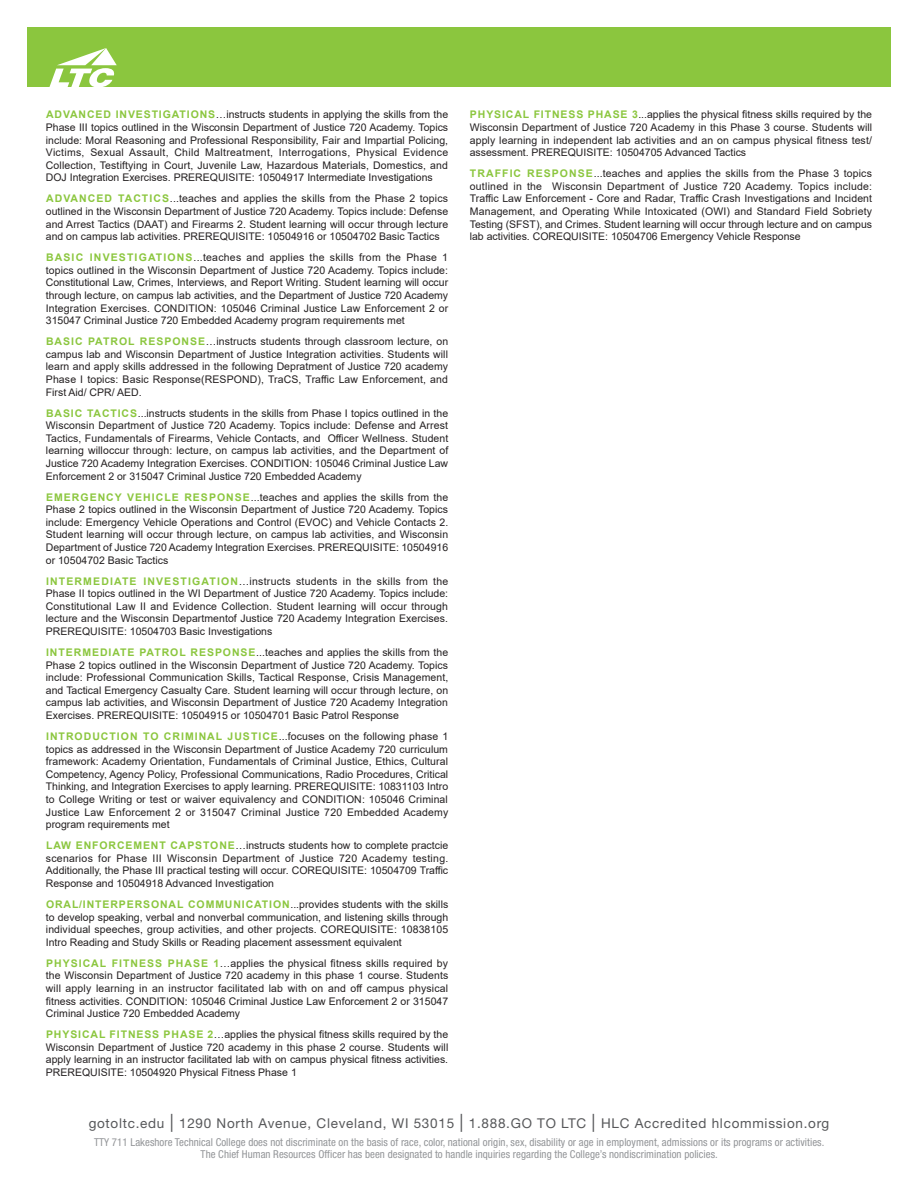
<style>
.page{position:relative;width:918px;height:1188px;background:#fff}
.page>*{position:absolute;margin:0;border:0;box-sizing:border-box;transform-origin:0 0}
.t1{font:13.5px "Helvetica Neue";letter-spacing:.055em;color:#57585a}
.t2{font:condensed 10.8px/12px "Helvetica Neue";letter-spacing:.005em;color:#939598;text-align:center}
.t3{font:10.5px/12.6px "Arial";color:#231f20;text-align:justify}
.s1{font-weight:700;color:#8bc63e}
.s2{font-size:18px}
</style>
<div class="page">
<div style="left:27px;top:27px;width:864px;height:60px;background:#8bc63e"></div>
<svg style="left:49px;top:48px;width:68px;height:39px"></svg>
<p class="t3" style="left:46px;top:108px;width:404px"><span class="s1">ADVANCED INVESTIGATIONS</span>…instructs students in applying the skills from the Phase III topics outlined in the Wisconsin Department of Justice 720 Academy. Topics include: Moral Reasoning and Professional Responsibility, Fair and Impartial Policing, Victims, Sexual Assault, Child Maltreatment, Interrogations, Physical Evidence Collection, Testiftying in Court, Juvenile Law, Hazardous Materials, Domestics, and DOJ Integration Exercises. PREREQUISITE: 10504917 Intermediate Investigations</p>
<p class="t3" style="left:46px;top:192px;width:404px"><span class="s1">ADVANCED TACTICS</span>...teaches and applies the skills from the Phase 2 topics outlined in the Wisconsin Department of Justice 720 Academy. Topics include: Defense and Arrest Tactics (DAAT) and Firearms 2. Student learning will occur through lecture and on campus lab activities. PREREQUISITE: 10504916 or 10504702 Basic Tactics</p>
<p class="t3" style="left:46px;top:251px;width:404px"><span class="s1">BASIC INVESTIGATIONS</span>...teaches and applies the skills from the Phase 1 topics outlined in the Wisconsin Department of Justice 720 Academy. Topics include:<br>Constitutional Law, Crimes, Interviews, and Report Writing. Student learning will occur through lecture, on campus lab activities, and the Department of Justice 720 Academy Integration Exercises. CONDITION: 105046 Criminal Justice Law Enforcement 2 or 315047 Criminal Justice 720 Embedded Academy program requirements met</p>
<p class="t3" style="left:46px;top:335px;width:404px"><span class="s1">BASIC PATROL RESPONSE</span>…instructs students through classroom lecture, on campus lab and Wisconsin Department of Justice Integration activities. Students will learn and apply skills addressed in the following Depratment of Justice 720 academy Phase I topics: Basic Response(RESPOND), TraCS, Traffic Law Enforcement, and First Aid/ CPR/ AED.</p>
<p class="t3" style="left:46px;top:406px;width:404px"><span class="s1">BASIC TACTICS</span>...instructs students in the skills from Phase I topics outlined in the Wisconsin Department of Justice 720 Academy. Topics include: Defense and Arrest Tactics, Fundamentals of Firearms, Vehicle Contacts, and Officer Wellness. Student learning willoccur through: lecture, on campus lab activities, and the Department of Justice 720 Academy Integration Exercises. CONDITION: 105046 Criminal Justice Law Enforcement 2 or 315047 Criminal Justice 720 Embedded Academy</p>
<p class="t3" style="left:46px;top:490px;width:404px"><span class="s1">EMERGENCY VEHICLE RESPONSE</span>...teaches and applies the skills from the Phase 2 topics outlined in the Wisconsin Department of Justice 720 Academy. Topics include: Emergency Vehicle Operations and Control (EVOC) and Vehicle Contacts 2.<br>Student learning will occur through lecture, on campus lab activities, and Wisconsin Department of Justice 720 Academy Integration Exercises. PREREQUISITE: 10504916 or 10504702 Basic Tactics</p>
<p class="t3" style="left:46px;top:574px;width:404px"><span class="s1">INTERMEDIATE INVESTIGATION</span>…instructs students in the skills from the Phase II topics outlined in the WI Department of Justice 720 Academy. Topics include:<br>Constitutional Law II and Evidence Collection. Student learning will occur through lecture and the Wisconsin Departmentof Justice 720 Academy Integration Exercises.<br>PREREQUISITE: 10504703 Basic Investigations</p>
<p class="t3" style="left:46px;top:646px;width:404px"><span class="s1">INTERMEDIATE PATROL RESPONSE</span>...teaches and applies the skills from the Phase 2 topics outlined in the Wisconsin Department of Justice 720 Academy. Topics include: Professional Communication Skills, Tactical Response, Crisis Management, and Tactical Emergency Casualty Care. Student learning will occur through lecture, on campus lab activities, and Wisconsin Department of Justice 720 Academy Integration Exercises. PREREQUISITE: 10504915 or 10504701 Basic Patrol Response</p>
<p class="t3" style="left:46px;top:730px;width:404px"><span class="s1">INTRODUCTION TO CRIMINAL JUSTICE</span>...focuses on the following phase 1 topics as addressed in the Wisconsin Department of Justice Academy 720 curriculum framework: Academy Orientation, Fundamentals of Criminal Justice, Ethics, Cultural Competency, Agency Policy, Professional Communications, Radio Procedures, Critical Thinking, and Integration Exercises to apply learning. PREREQUISITE: 10831103 Intro to College Writing or test or waiver equivalency and CONDITION: 105046 Criminal Justice Law Enforcement 2 or 315047 Criminal Justice 720 Embedded Academy program requirements met</p>
<p class="t3" style="left:46px;top:839px;width:404px"><span class="s1">LAW ENFORCEMENT CAPSTONE</span>…instructs students how to complete practcie scenarios for Phase III Wisconsin Department of Justice 720 Academy testing.<br>Additionally, the Phase III practical testing will occur. COREQUISITE: 10504709 Traffic Response and 10504918 Advanced Investigation</p>
<p class="t3" style="left:46px;top:898px;width:404px"><span class="s1">ORAL/INTERPERSONAL COMMUNICATION</span>...provides students with the skills to develop speaking, verbal and nonverbal communication, and listening skills through individual speeches, group activities, and other projects. COREQUISITE: 10838105<br>Intro Reading and Study Skills or Reading placement assessment equivalent</p>
<p class="t3" style="left:46px;top:957px;width:404px"><span class="s1">PHYSICAL FITNESS PHASE 1</span>…applies the physical fitness skills required by the Wisconsin Department of Justice 720 academy in this phase 1 course. Students will apply learning in an instructor facilitated lab with on and off campus physical fitness activities. CONDITION: 105046 Criminal Justice Law Enforcement 2 or 315047<br>Criminal Justice 720 Embedded Academy</p>
<p class="t3" style="left:46px;top:1028px;width:404px"><span class="s1">PHYSICAL FITNESS PHASE 2</span>…applies the physical fitness skills required by the Wisconsin Department of Justice 720 academy in this phase 2 course. Students will apply learning in an instructor facilitated lab with on campus physical fitness activities.<br>PREREQUISITE: 10504920 Physical Fitness Phase 1</p>
<p class="t3" style="left:470px;top:108px;width:404px"><span class="s1">PHYSICAL FITNESS PHASE 3</span>...applies the physical fitness skills required by the Wisconsin Department of Justice 720 Academy in this Phase 3 course. Students will apply learning in independent lab activities and an on campus physical fitness test/ assessment. PREREQUISITE: 10504705 Advanced Tactics</p>
<p class="t3" style="left:470px;top:167px;width:404px"><span class="s1">TRAFFIC RESPONSE</span>...teaches and applies the skills from the Phase 3 topics outlined in the Wisconsin Department of Justice 720 Academy. Topics include:<br>Traffic Law Enforcement - Core and Radar, Traffic Crash Investigations and Incident Management, and Operating While Intoxicated (OWI) and Standard Field Sobriety Testing (SFST), and Crimes. Student learning will occur through lecture and on campus lab activities. COREQUISITE: 10504706 Emergency Vehicle Response</p>
<p class="t1" style="left:89px;top:1115px;width:742px">gotoltc.edu <span class="s2">|</span> 1290 North Avenue, Cleveland, WI 53015 <span class="s2">|</span> 1.888.GO TO LTC <span class="s2">|</span> HLC Accredited hlcommission.org</p>
<p class="t2" style="left:94px;top:1136px;width:732px">TTY 711 Lakeshore Technical College does not discriminate on the basis of race, color, national origin, sex, disability or age in employment, admissions or its programs or activities.<br>The Chief Human Resources Officer has been designated to handle inquiries regarding the College’s nondiscrimination policies.</p>
</div>
